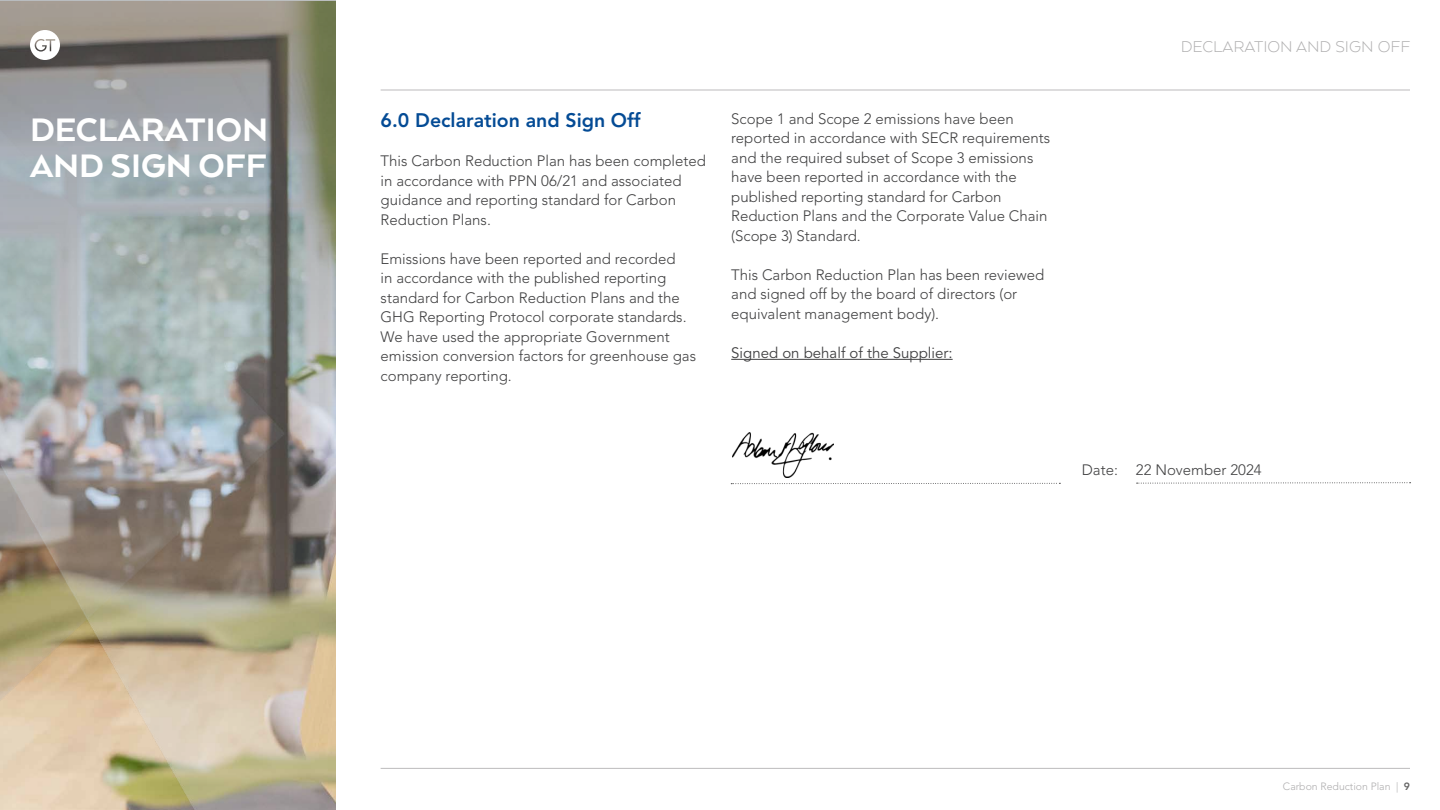
<style>
.page{position:relative;width:1440px;height:810px;background:#fff}
.page>*{position:absolute;margin:0;border:0;box-sizing:border-box;transform-origin:0 0}
.t1{font:800 37.5px/36px "Arquitecta";color:#fff}
.t2{font:800 19.5px "Avenir LT Std";color:#044b95}
.t3{font:300 18px "Arquitecta";color:#afaeaf}
.t4{font:300 15px/19.5px "Avenir LT Std";color:#404041}
.t5{font:15px "Avenir LT Std";color:#404041}
.t6{font:300 10.5px "Avenir LT Std";color:#afaeaf}
.s1{font-weight:800;color:#666}
</style>
<div class="page">
<hr style="left:381px;top:768px;width:1029px;height:1px;background:#bcbbbc">
<hr style="left:381px;top:90px;width:1029px;height:1px;background:#bcbbbc">
<hr style="left:731px;top:359px;width:222px;height:1px;background:#404041">
<svg style="left:731px;top:483px;width:329px;height:1px"></svg>
<svg style="left:1137px;top:482px;width:274px;height:2px"></svg>
<img style="left:0;top:0;width:336px;height:810px">
<svg style="left:30px;top:30px;width:30px;height:30px"></svg>
<img style="left:732px;top:433px;width:102px;height:45px">
<h1 class="t1" style="left:30px;top:110px;width:240px">DECLARATION<br>AND SIGN OFF</h1>
<h2 class="t2" style="left:381px;top:109px;width:261px">6.0 Declaration and Sign Off</h2>
<p class="t4" style="left:381px;top:151px;width:327px">This Carbon Reduction Plan has been completed in accordance with PPN 06/21 and associated guidance and reporting standard for Carbon Reduction Plans.</p>
<p class="t4" style="left:381px;top:249px;width:317px">Emissions have been reported and recorded<br>in accordance with the published reporting standard for Carbon Reduction Plans and the GHG Reporting Protocol corporate standards.<br>We have used the appropriate Government emission conversion factors for greenhouse gas company reporting.</p>
<p class="t4" style="left:731px;top:109px;width:321px">Scope 1 and Scope 2 emissions have been reported in accordance with SECR requirements and the required subset of Scope 3 emissions have been reported in accordance with the published reporting standard for Carbon Reduction Plans and the Corporate Value Chain (Scope 3) Standard.</p>
<p class="t4" style="left:731px;top:265px;width:314px">This Carbon Reduction Plan has been reviewed and signed off by the board of directors (or equivalent management body).</p>
<p class="t5" style="left:731px;top:344px;width:223px">Signed on behalf of the Supplier:</p>
<p class="t3" style="left:1181px;top:35px;width:231px">DECLARATION AND SIGN OFF</p>
<p class="t4" style="left:1082px;top:460px;width:181px">Date: 22 November 2024</p>
<p class="t6" style="left:1283px;top:780px;width:129px">Carbon Reduction Plan | <span class="s1">9</span></p>
</div>
